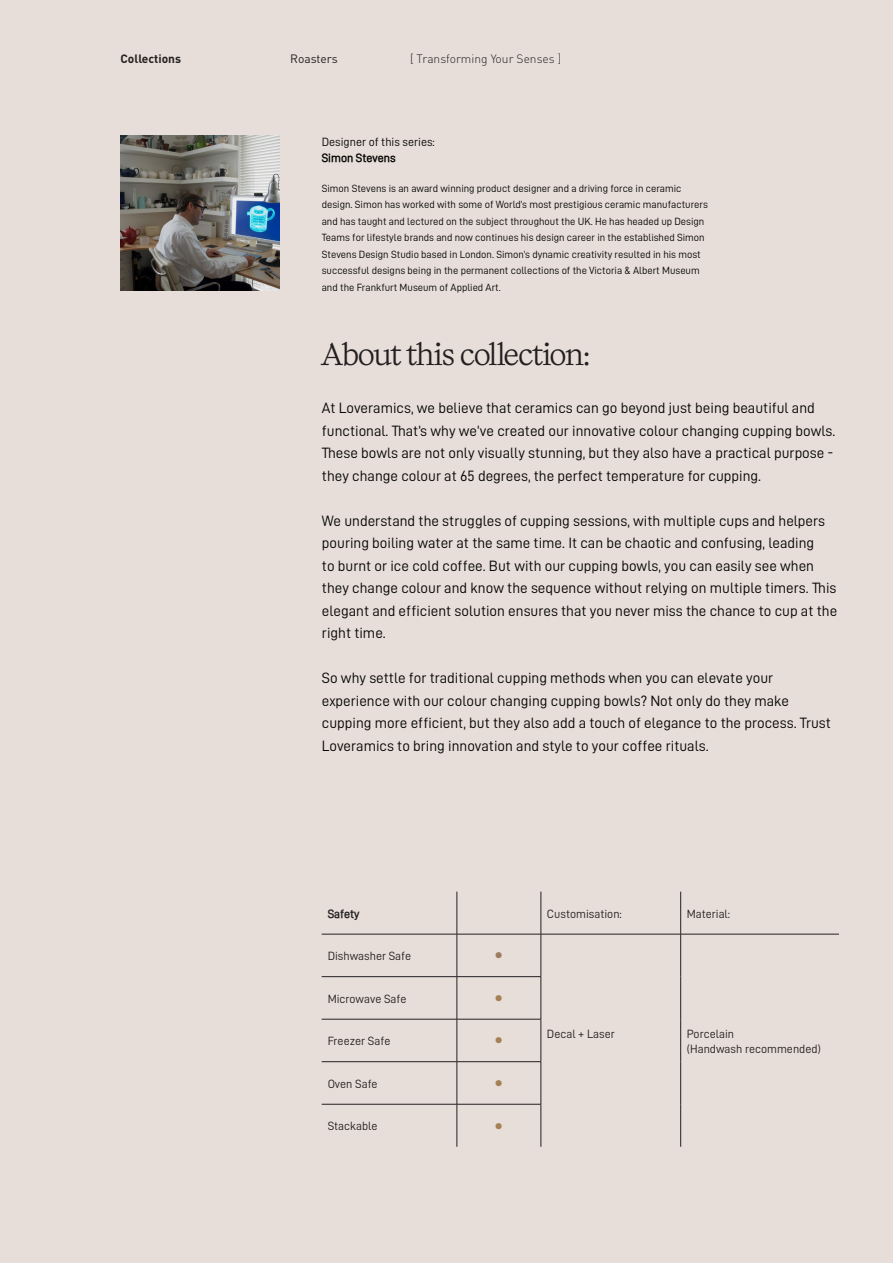
<style>
.page{position:relative;width:893px;height:1263px;background:#e8ded9}
.page>*{position:absolute;margin:0;border:0;box-sizing:border-box;transform-origin:0 0}
.t1{font:28.5px "Kalice Trial Regular";color:#231f20}
.t2{font:15px/22.5px "D DIN PRO Regular";color:#040503}
.t3{font:12px/14.4px "D DIN PRO Regular";color:#231f20}
.t4{font:300 12px "DIN Pro";color:#231f20}
.t5{font:12px "D DIN PRO Regular";color:#040503}
.t6{font:700 12px "D DIN PRO Semi";color:#040503}
.t7{font:700 12px "DIN Pro";color:#231f20}
.t8{font:12px "DIN Pro";color:#231f20}
.t9{font:700 12px "D DIN PRO Semi";color:#231f20}
.t10{font:10.5px/16.5px "D DIN PRO Regular";color:#040503}
.t11{font:10.5px "Wingdings";color:#a48052}
.t12{font:10.5px "Wingdings";color:#9f7c5e}
</style>
<div class="page">
<img style="left:120px;top:136px;width:159px;height:155px">
<hr style="left:457px;top:891px;width:1px;height:43px;background:#231f20">
<hr style="left:541px;top:891px;width:1px;height:43px;background:#231f20">
<hr style="left:680px;top:891px;width:1px;height:43px;background:#231f20">
<hr style="left:322px;top:934px;width:135px;height:1px;background:#231f20">
<hr style="left:457px;top:934px;width:84px;height:1px;background:#231f20">
<hr style="left:457px;top:934px;width:1px;height:42px;background:#231f20">
<hr style="left:541px;top:934px;width:140px;height:1px;background:#231f20">
<hr style="left:541px;top:934px;width:1px;height:42px;background:#231f20">
<hr style="left:681px;top:934px;width:158px;height:1px;background:#231f20">
<hr style="left:680px;top:934px;width:1px;height:43px;background:#231f20">
<hr style="left:322px;top:976px;width:135px;height:1px;background:#231f20">
<hr style="left:457px;top:976px;width:84px;height:1px;background:#231f20">
<hr style="left:457px;top:977px;width:1px;height:42px;background:#231f20">
<hr style="left:541px;top:977px;width:1px;height:42px;background:#231f20">
<hr style="left:680px;top:977px;width:1px;height:42px;background:#231f20">
<hr style="left:322px;top:1019px;width:135px;height:1px;background:#231f20">
<hr style="left:457px;top:1019px;width:84px;height:1px;background:#231f20">
<hr style="left:457px;top:1019px;width:1px;height:42px;background:#231f20">
<hr style="left:541px;top:1019px;width:1px;height:42px;background:#231f20">
<hr style="left:680px;top:1019px;width:1px;height:43px;background:#231f20">
<hr style="left:322px;top:1061px;width:135px;height:1px;background:#231f20">
<hr style="left:457px;top:1061px;width:84px;height:1px;background:#231f20">
<hr style="left:457px;top:1062px;width:1px;height:42px;background:#231f20">
<hr style="left:541px;top:1062px;width:1px;height:42px;background:#231f20">
<hr style="left:680px;top:1062px;width:1px;height:42px;background:#231f20">
<hr style="left:322px;top:1104px;width:135px;height:1px;background:#231f20">
<hr style="left:457px;top:1104px;width:84px;height:1px;background:#231f20">
<hr style="left:457px;top:1104px;width:1px;height:43px;background:#231f20">
<hr style="left:541px;top:1104px;width:1px;height:43px;background:#231f20">
<hr style="left:680px;top:1104px;width:1px;height:43px;background:#231f20">
<p class="t7" style="left:120px;top:51px;width:62px">Collections</p>
<p class="t8" style="left:290px;top:51px;width:49px">Roasters</p>
<p class="t4" style="left:410px;top:51px;width:153px">[ Transforming Your Senses ]</p>
<p class="t5" style="left:322px;top:135px;width:115px">Designer of this series:</p>
<p class="t6" style="left:322px;top:151px;width:75px">Simon Stevens</p>
<p class="t10" style="left:322px;top:180px;width:388px">Simon Stevens is an award winning product designer and a driving force in ceramic design. Simon has worked with some of World’s most prestigious ceramic manufacturers and has taught and lectured on the subject throughout the UK. He has headed up Design Teams for lifestyle brands and now continues his design career in the established Simon Stevens Design Studio based in London. Simon’s dynamic creativity resulted in his most successful designs being in the permanent collections of the Victoria &amp; Albert Museum and the Frankfurt Museum of Applied Art.</p>
<p class="t1" style="left:322px;top:335px;width:269px">About this collection:</p>
<p class="t2" style="left:322px;top:396px;width:515px">At Loveramics, we believe that ceramics can go beyond just being beautiful and functional. That’s why we’ve created our innovative colour changing cupping bowls.<br>These bowls are not only visually stunning, but they also have a practical purpose - they change colour at 65 degrees, the perfect temperature for cupping.</p>
<p class="t2" style="left:322px;top:509px;width:517px">We understand the struggles of cupping sessions, with multiple cups and helpers pouring boiling water at the same time. It can be chaotic and confusing, leading<br>to burnt or ice cold coffee. But with our cupping bowls, you can easily see when they change colour and know the sequence without relying on multiple timers. This elegant and efficient solution ensures that you never miss the chance to cup at the right time.</p>
<p class="t2" style="left:322px;top:666px;width:510px">So why settle for traditional cupping methods when you can elevate your experience with our colour changing cupping bowls? Not only do they make cupping more efficient, but they also add a touch of elegance to the process. Trust Loveramics to bring innovation and style to your coffee rituals.</p>
<p class="t9" style="left:328px;top:907px;width:33px">Safety</p>
<p class="t3" style="left:547px;top:906px;width:77px">Customisation:</p>
<p class="t3" style="left:687px;top:906px;width:45px">Material:</p>
<p class="t3" style="left:328px;top:949px;width:85px">Dishwasher Safe</p>
<p class="t12" style="left:495px;top:950px;width:9px">●</p>
<p class="t3" style="left:328px;top:991px;width:80px">Microwave Safe</p>
<p class="t11" style="left:495px;top:992px;width:9px">●</p>
<p class="t3" style="left:328px;top:1034px;width:64px">Freezer Safe</p>
<p class="t11" style="left:495px;top:1035px;width:9px">●</p>
<p class="t3" style="left:328px;top:1076px;width:51px">Oven Safe</p>
<p class="t11" style="left:495px;top:1077px;width:9px">●</p>
<p class="t3" style="left:328px;top:1119px;width:51px">Stackable</p>
<p class="t11" style="left:495px;top:1120px;width:9px">●</p>
<p class="t3" style="left:547px;top:1027px;width:69px">Decal + Laser</p>
<p class="t3" style="left:687px;top:1027px;width:136px">Porcelain<br>(Handwash recommended)</p>
</div>
